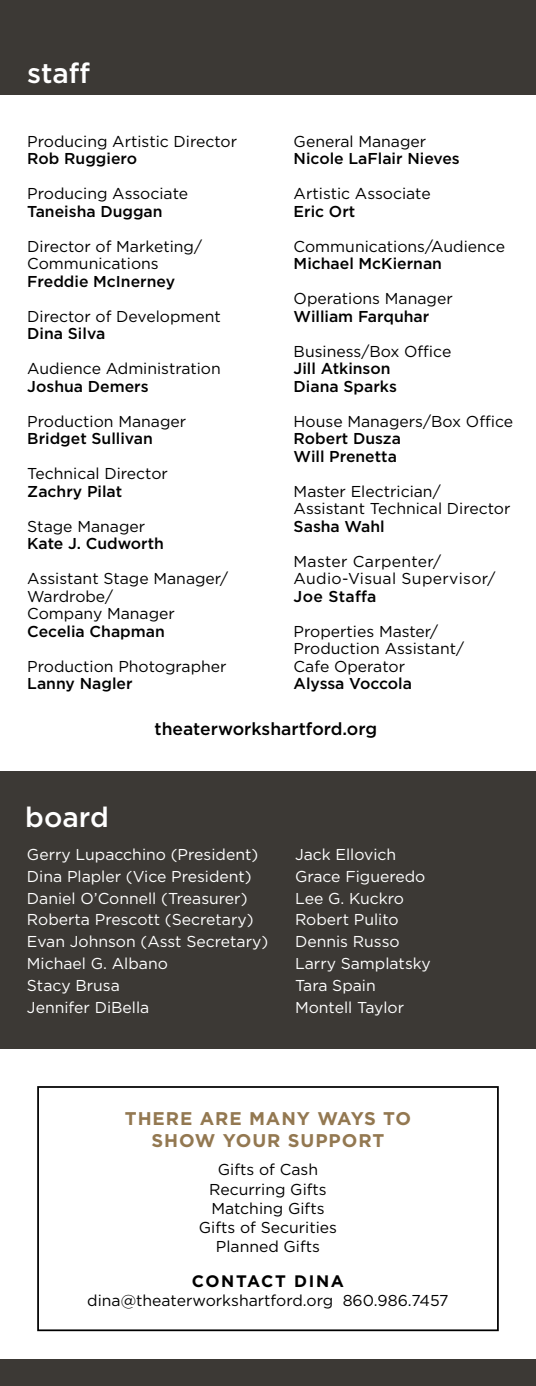
<style>
.page{position:relative;width:536px;height:1386px;background:#fff}
.page>*{position:absolute;margin:0;border:0;box-sizing:border-box;transform-origin:0 0}
.t1{font:500 28px "Gotham";color:#fff}
.t2{font:700 18.38px/21.9px "Gotham";letter-spacing:.05em;color:#937851;text-align:center}
.t3{font:500 17.5px "Gotham";color:#000}
.t4{font:700 16.62px "Gotham";letter-spacing:.1em;color:#000}
.t5{font:15.75px/17.5px "Gotham";color:#000}
.t6{font:15.75px/21.9px "Gotham";color:#fff}
.t7{font:500 15.75px/17.5px "Gotham";color:#000}
.t8{font:15.75px/17.5px "Gotham";letter-spacing:.02em;color:#000}
.t9{font:500 15.75px "Gotham";letter-spacing:.02em;color:#000}
</style>
<div class="page">
<div style="left:0;top:0;width:536px;height:94px;background:#3c3935"></div>
<div style="left:0;top:771px;width:536px;height:277px;background:#3c3935"></div>
<div style="left:0;top:1360px;width:536px;height:26px;background:#3c3935"></div>
<div style="left:37px;top:1086px;width:461px;height:245px;border:2px solid #000"></div>
<h1 class="t1" style="left:27px;top:57px;width:64px">staff</h1>
<p class="t5" style="left:27px;top:132px;width:211px">Producing Artistic Director</p>
<p class="t7" style="left:27px;top:149px;width:111px">Rob Ruggiero</p>
<p class="t5" style="left:27px;top:185px;width:162px">Producing Associate</p>
<p class="t7" style="left:27px;top:202px;width:137px">Taneisha Duggan</p>
<p class="t5" style="left:27px;top:237px;width:176px">Director of Marketing/<br>Communications</p>
<p class="t7" style="left:27px;top:272px;width:149px">Freddie McInerney</p>
<p class="t5" style="left:27px;top:307px;width:195px">Director of Development</p>
<p class="t7" style="left:27px;top:324px;width:79px">Dina Silva</p>
<p class="t5" style="left:27px;top:360px;width:195px">Audience Administration</p>
<p class="t7" style="left:27px;top:377px;width:123px">Joshua Demers</p>
<p class="t5" style="left:27px;top:412px;width:160px">Production Manager</p>
<p class="t7" style="left:27px;top:429px;width:127px">Bridget Sullivan</p>
<p class="t5" style="left:27px;top:464px;width:142px">Technical Director</p>
<p class="t7" style="left:27px;top:482px;width:96px">Zachry Pilat</p>
<p class="t5" style="left:27px;top:517px;width:119px">Stage Manager</p>
<p class="t7" style="left:27px;top:534px;width:138px">Kate J. Cudworth</p>
<p class="t5" style="left:27px;top:569px;width:202px">Assistant Stage Manager/<br>Wardrobe/<br>Company Manager</p>
<p class="t7" style="left:27px;top:622px;width:139px">Cecelia Chapman</p>
<p class="t5" style="left:27px;top:657px;width:201px">Production Photographer</p>
<p class="t7" style="left:27px;top:674px;width:107px">Lanny Nagler</p>
<p class="t5" style="left:293px;top:132px;width:134px">General Manager</p>
<p class="t7" style="left:293px;top:149px;width:167px">Nicole LaFlair Nieves</p>
<p class="t5" style="left:293px;top:185px;width:139px">Artistic Associate</p>
<p class="t7" style="left:293px;top:202px;width:63px">Eric Ort</p>
<p class="t5" style="left:293px;top:237px;width:213px">Communications/Audience</p>
<p class="t7" style="left:293px;top:254px;width:150px">Michael McKiernan</p>
<p class="t5" style="left:293px;top:290px;width:160px">Operations Manager</p>
<p class="t7" style="left:293px;top:307px;width:137px">William Farquhar</p>
<p class="t5" style="left:293px;top:342px;width:159px">Business/Box Office</p>
<p class="t7" style="left:293px;top:359px;width:105px">Jill Atkinson<br>Diana Sparks</p>
<p class="t5" style="left:293px;top:412px;width:221px">House Managers/Box Office</p>
<p class="t7" style="left:293px;top:429px;width:109px">Robert Dusza<br>Will Prenetta</p>
<p class="t5" style="left:293px;top:482px;width:218px">Master Electrician/<br>Assistant Technical Director</p>
<p class="t7" style="left:293px;top:517px;width:92px">Sasha Wahl</p>
<p class="t8" style="left:293px;top:552px;width:203px">Master Carpenter/<br>Audio-Visual Supervisor/</p>
<p class="t9" style="left:293px;top:587px;width:84px">Joe Staffa</p>
<p class="t5" style="left:293px;top:622px;width:172px">Properties Master/<br>Production Assistant/<br>Cafe Operator</p>
<p class="t7" style="left:293px;top:674px;width:120px">Alyssa Voccola</p>
<h1 class="t1" style="left:25px;top:802px;width:85px">board</h1>
<p class="t3" style="left:154px;top:719px;width:224px">theaterworkshartford.org</p>
<p class="t6" style="left:27px;top:843px;width:243px">Gerry Lupacchino (President)<br>Dina Plapler (Vice President)<br>Daniel O’Connell (Treasurer)<br>Roberta Prescott (Secretary)<br>Evan Johnson (Asst Secretary)<br>Michael G. Albano<br>Stacy Brusa<br>Jennifer DiBella</p>
<p class="t6" style="left:295px;top:843px;width:137px">Jack Ellovich<br>Grace Figueredo<br>Lee G. Kuckro<br>Robert Pulito<br>Dennis Russo<br>Larry Samplatsky<br>Tara Spain<br>Montell Taylor</p>
<p class="t2" style="left:125px;top:1108px;width:288px">THERE ARE MANY WAYS TO<br>SHOW YOUR SUPPORT</p>
<p class="t5" style="left:199px;top:1160px;width:140px;line-height:19.2px;text-align:center">Gifts of Cash<br>Recurring Gifts<br>Matching Gifts<br>Gifts of Securities<br>Planned Gifts</p>
<p class="t4" style="left:192px;top:1272px;width:154px">CONTACT DINA</p>
<p class="t5" style="left:87px;top:1292px;width:363px">dina@theaterworkshartford.org 860.986.7457</p>
</div>
